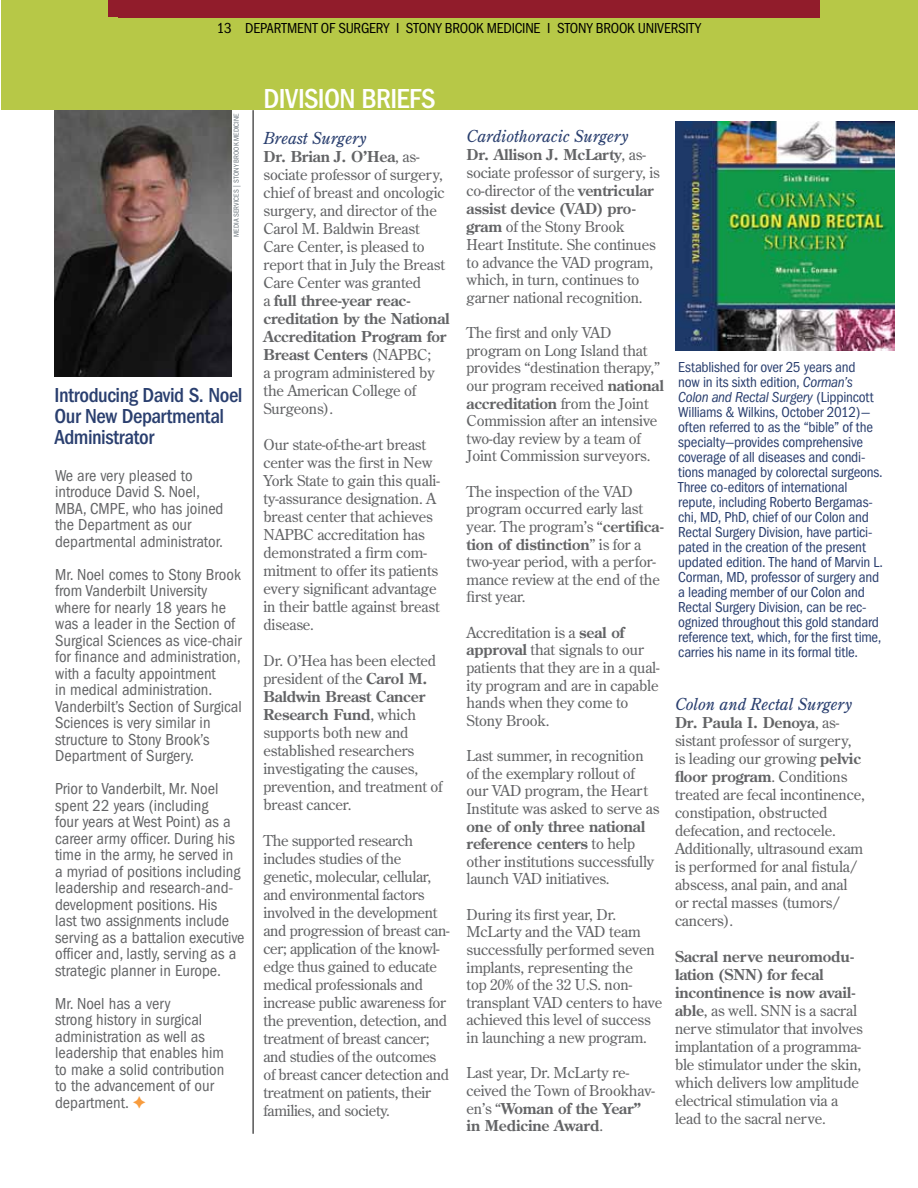
<style>
.page{position:relative;width:918px;height:1188px;background:#fff}
.page>*{position:absolute;margin:0;border:0;box-sizing:border-box;transform-origin:0 0}
.t1{font:500 condensed 28.5px "Franklin Gothic";letter-spacing:-.025em;color:#fff}
.t2{font:500 condensed 21px/21px "Franklin Gothic";letter-spacing:-.02em;color:#2a3f6f}
.t3{font:condensed 16.5px/16.5px "Franklin Gothic";color:#636466}
.t4{font:italic 16.5px "Century Old Style Std";color:#2a3f6f}
.t5{font:15px/18px "Century Old Style Std";letter-spacing:-.01em;color:#636466}
.t6{font:condensed 15px/15px "Franklin Gothic";letter-spacing:-.015em;color:#2a3f6f}
.t7{font:condensed 15px "Franklin Gothic";letter-spacing:-.015em;color:#000}
.t8{font:italic condensed 15px "Franklin Gothic LT";letter-spacing:-.015em;color:#2a3f6f}
.t9{font:condensed 7.5px "Franklin Gothic";letter-spacing:.005em;color:#6a747b}
.s1{font-weight:700}
.s2{font-family:"Franklin Gothic LT";font-style:italic}
.s3{font-family:"Franklin Gothic";font-style:normal}
</style>
<div class="page">
<div style="left:1px;top:0;width:917px;height:110px;background:#b7c847"></div>
<div style="left:118px;top:0;width:702px;height:17px;background:#911c2b"></div>
<img style="left:675px;top:121px;width:219px;height:230px">
<img style="left:54px;top:110px;width:178px;height:267px">
<hr style="left:253px;top:110px;width:1px;height:1024px;background:#000">
<p class="t7" style="left:217px;top:20px;width:486px">13 DEPARTMENT OF SURGERY I STONY BROOK MEDICINE I STONY BROOK UNIVERSITY</p>
<p class="t9" style="left:232px;top:237px;width:125px;rotate:-90deg">MEDIA SERVICES | STONY BROOK MEDICINE</p>
<h2 class="t2" style="left:55px;top:385px;width:190px">Introducing David S. Noel<br>Our New Departmental<br>Administrator</h2>
<p class="t3" style="left:55px;top:467px;width:170px">We are very pleased to introduce David S. Noel,<br>MBA, CMPE, who has joined the Department as our departmental administrator.</p>
<p class="t3" style="left:55px;top:566px;width:188px">Mr. Noel comes to Stony Brook from Vanderbilt University where for nearly 18 years he was a leader in the Section of<br>Surgical Sciences as vice-chair for finance and administration, with a faculty appointment<br>in medical administration.<br>Vanderbilt’s Section of Surgical<br>Sciences is very similar in structure to Stony Brook’s<br>Department of Surgery.</p>
<p class="t3" style="left:55px;top:781px;width:191px">Prior to Vanderbilt, Mr. Noel spent 22 years (including<br>four years at West Point) as a career army officer. During his time in the army, he served in a myriad of positions including leadership and research-and&shy;development positions. His<br>last two assignments include serving as a battalion executive officer and, lastly, serving as a strategic planner in Europe.</p>
<p class="t3" style="left:55px;top:995px;width:171px">Mr. Noel has a very<br>strong history in surgical administration as well as leadership that enables him to make a solid contribution to the advancement of our department.</p>
<h1 class="t1" style="left:264px;top:82px;width:174px">DIVISION BRIEFS</h1>
<p class="t4" style="left:264px;top:128px;width:104px">Breast Surgery</p>
<p class="t5" style="left:264px;top:147px;width:188px"><span class="s1">Dr. Brian J. O’Hea</span>, as&shy;sociate professor of surgery, chief of breast and oncologic surgery, and director of the<br>Carol M. Baldwin Breast<br>Care Center, is pleased to report that in July the Breast<br>Care Center was granted<br>a <span class="s1">full three-year reac&shy;creditation by the National<br>Accreditation Program for<br>Breast Centers</span> (NAPBC;<br>a program administered by the American College of<br>Surgeons).</p>
<p class="t5" style="left:264px;top:435px;width:178px">Our state-of-the-art breast center was the first in New<br>York State to gain this quali&shy;ty-assurance designation. A breast center that achieves<br>NAPBC accreditation has demonstrated a firm com&shy;mitment to offer its patients every significant advantage in their battle against breast disease.</p>
<p class="t5" style="left:264px;top:651px;width:181px">Dr. O’Hea has been elected president of the <span class="s1">Carol M.<br>Baldwin Breast Cancer<br>Research Fund</span>, which supports both new and established researchers investigating the causes, prevention, and treatment of breast cancer.</p>
<p class="t5" style="left:264px;top:831px;width:188px">The supported research includes studies of the genetic, molecular, cellular, and environmental factors involved in the development and progression of breast can&shy;cer; application of the knowl&shy;edge thus gained to educate medical professionals and increase public awareness for the prevention, detection, and treatment of breast cancer; and studies of the outcomes of breast cancer detection and treatment on patients, their families, and society.</p>
<p class="t4" style="left:467px;top:126px;width:163px">Cardiothoracic Surgery</p>
<p class="t5" style="left:467px;top:146px;width:195px"><span class="s1">Dr. Allison J. McLarty</span>, as&shy;sociate professor of surgery, is co-director of the <span class="s1">ventricular assist device (VAD) pro&shy;gram</span> of the Stony Brook<br>Heart Institute. She continues to advance the VAD program, which, in turn, continues to garner national recognition.</p>
<p class="t5" style="left:467px;top:323px;width:199px">The first and only VAD program on Long Island that provides “destination therapy,” our program received <span class="s1">national accreditation</span> from the Joint<br>Commission after an intensive two-day review by a team of<br>Joint Commission surveyors.</p>
<p class="t5" style="left:467px;top:482px;width:199px;line-height:17.5px">The inspection of the VAD program occurred early last year. The program’s “<span class="s1">certifica&shy;tion of distinction</span>” is for a two-year period, with a perfor&shy;mance review at the end of the first year.</p>
<p class="t5" style="left:467px;top:623px;width:195px">Accreditation is a <span class="s1">seal of approval</span> that signals to our patients that they are in a qual&shy;ity program and are in capable hands when they come to<br>Stony Brook.</p>
<p class="t5" style="left:467px;top:747px;width:194px;line-height:17.5px">Last summer, in recognition of the exemplary rollout of our VAD program, the Heart<br>Institute was asked to serve as</p>
<p class="t5" style="left:467px;top:817px;width:189px"><span class="s1">one of only three national reference centers</span> to help other institutions successfully launch VAD initiatives.</p>
<p class="t5" style="left:467px;top:905px;width:197px;line-height:17.5px">During its first year, Dr.<br>McLarty and the VAD team successfully performed seven implants, representing the<br>top 20% of the 32 U.S. non&shy;transplant VAD centers to have achieved this level of success in launching a new program.</p>
<p class="t5" style="left:467px;top:1064px;width:190px">Last year, Dr. McLarty re&shy;ceived the Town of Brookhav&shy;en’s “<span class="s1">Woman of the Year” in Medicine Award</span>.</p>
<p class="t6" style="left:678px;top:360px;width:179px">Established for over 25 years and now in its sixth edition, <span class="s2">Corman’s</span></p>
<p class="t8" style="left:678px;top:389px;width:197px">Colon and Rectal Surgery <span class="s3">(Lippincott</span></p>
<p class="t6" style="left:678px;top:405px;width:206px">Williams &amp; Wilkins, October 2012)— often referred to as the “bible” of the specialty—provides comprehensive coverage of all diseases and condi&shy;tions managed by colorectal surgeons.<br>Three co-editors of international repute, including Roberto Bergamas&shy;chi, MD, PhD, chief of our Colon and Rectal Surgery Division, have partici&shy;pated in the creation of the present updated edition. The hand of Marvin L.<br>Corman, MD, professor of surgery and a leading member of our Colon and Rectal Surgery Division, can be rec&shy;ognized throughout this gold standard reference text, which, for the first time, carries his name in its formal title.</p>
<p class="t4" style="left:675px;top:694px;width:178px">Colon and Rectal Surgery</p>
<p class="t5" style="left:675px;top:713px;width:191px"><span class="s1">Dr. Paula I. Denoya</span>, as&shy;sistant professor of surgery, is leading our growing <span class="s1">pelvic floor program</span>. Conditions treated are fecal incontinence, constipation, obstructed defecation, and rectocele.<br>Additionally, ultrasound exam is performed for anal fistula/ abscess, anal pain, and anal or rectal masses (tumors/ cancers).</p>
<p class="t5" style="left:675px;top:947px;width:189px"><span class="s1">Sacral nerve neuromodu&shy;lation (SNN) for fecal incontinence is now avail&shy;able</span>, as well. SNN is a sacral nerve stimulator that involves implantation of a programma&shy;ble stimulator under the skin, which delivers low amplitude electrical stimulation via a lead to the sacral nerve.</p>
</div>
